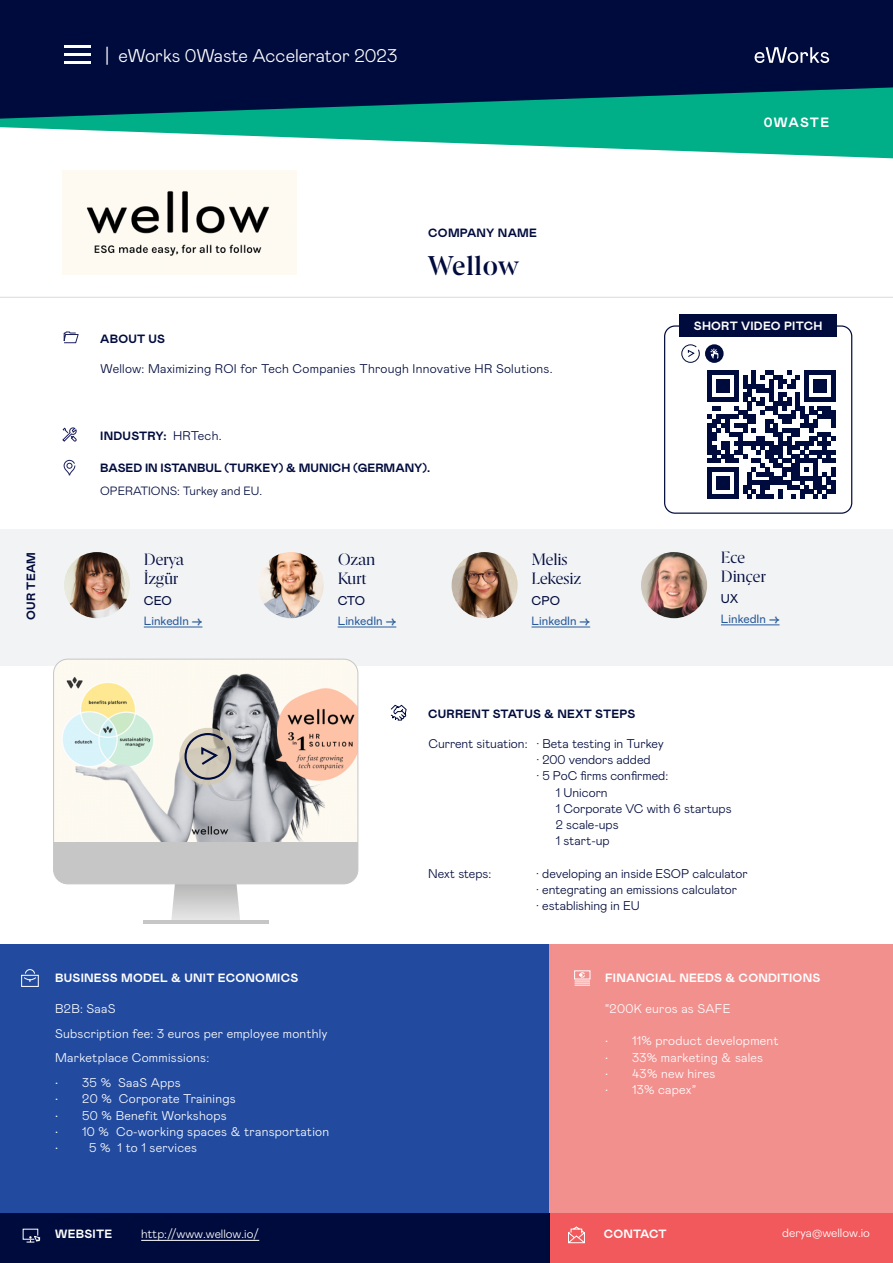
<style>
.page{position:relative;width:893px;height:1263px;background:#fff}
.page>*{position:absolute;margin:0;border:0;box-sizing:border-box;transform-origin:0 0}
.t1{font:700 27px "Esade";letter-spacing:.02em;color:#000b3d}
.t2{font:300 18.3px "Mabry Pro";color:#fff}
.t3{font:16.35px/19.6px "Esade";letter-spacing:-.02em;color:#000b3d}
.t4{font:700 13.5px "Mabry Pro";letter-spacing:.09em;color:#fff}
.t5{font:12.75px "Mabry Pro";letter-spacing:-.02em;color:#000b3d}
.t6{font:300 12.6px/24.8px "Mabry Pro";letter-spacing:.02em;color:#fff}
.t7{font:300 12.6px/16.2px "Mabry Pro";color:#000b3d}
.t8{font:300 12.6px "Mabry Pro";letter-spacing:.02em;color:#000b3d}
.t9{font:700 12px "Mabry Pro";letter-spacing:.005em;color:#000b3d}
.t10{font:700 12px "Mabry Pro";letter-spacing:.02em;color:#fff}
.t11{font:300 12px "Mabry Pro";color:#fff}
.t12{font:12px "Mabry Pro";color:#275b9b}
.t13{font:300 12px "Mabry Pro";color:#000b3d}
.t14{font:700 12px "Mabry Pro";color:#fff}
.s1{font-weight:300;font-size:12.6px}
.s2{font-weight:500}
</style>
<div class="page">
<svg style="left:0;top:119px;width:893px;height:40px;fill:#00ae88"></svg>
<svg style="left:0;top:0;width:893px;height:119px;fill:#000b3d"></svg>
<hr style="left:64px;top:45px;width:26px;height:3px;background:#fff">
<hr style="left:64px;top:53px;width:26px;height:3px;background:#fff">
<hr style="left:64px;top:61px;width:26px;height:2px;background:#fff">
<svg style="left:755px;top:47px;width:74px;height:16px"></svg>
<svg style="left:64px;top:331px;width:15px;height:13px"></svg>
<div style="left:0;top:530px;width:893px;height:136px;background:#f2f3f5"></div>
<hr style="left:0;top:297px;width:893px;height:1px;background:#dadada">
<svg style="left:63px;top:460px;width:13px;height:15px"></svg>
<svg style="left:391px;top:704px;width:16px;height:17px"></svg>
<svg style="left:62px;top:427px;width:15px;height:15px"></svg>
<div style="left:0;top:944px;width:550px;height:270px;background:#224ba0"></div>
<div style="left:550px;top:944px;width:343px;height:270px;background:#f2908e"></div>
<div style="left:550px;top:1214px;width:343px;height:49px;background:#f1595c"></div>
<svg style="left:568px;top:1226px;width:17px;height:18px"></svg>
<div style="left:0;top:1214px;width:550px;height:49px;background:#000b3d"></div>
<svg style="left:23px;top:1228px;width:17px;height:15px"></svg>
<hr style="left:141px;top:1240px;width:118px;height:1px;background:#fff">
<svg style="left:574px;top:970px;width:17px;height:16px"></svg>
<svg style="left:21px;top:969px;width:18px;height:18px"></svg>
<svg style="left:171px;top:884px;width:69px;height:36px"></svg>
<img style="left:54px;top:659px;width:304px;height:183px">
<div style="left:54px;top:842px;width:304px;height:42px;background:#c6c6c6"></div>
<div style="left:53px;top:659px;width:305px;height:225px;border:1px solid #c6c6c6;border-radius:14px"></div>
<hr style="left:143px;top:920px;width:125px;height:4px;background:#c6c6c6">
<img style="left:63px;top:171px;width:233px;height:103px">
<img style="left:64px;top:552px;width:66px;height:66px;border-radius:33px">
<hr style="left:144px;top:627px;width:58px;height:1px;background:#275b9b">
<img style="left:258px;top:552px;width:66px;height:66px;border-radius:33px">
<hr style="left:338px;top:627px;width:58px;height:1px;background:#275b9b">
<img style="left:452px;top:552px;width:66px;height:66px;border-radius:33px">
<hr style="left:531px;top:627px;width:59px;height:1px;background:#275b9b">
<img style="left:641px;top:552px;width:66px;height:66px;border-radius:33px">
<hr style="left:721px;top:624px;width:58px;height:1px;background:#275b9b">
<div style="left:664px;top:325px;width:188px;height:189px;border:1px solid #000b3d;border-radius:10px"></div>
<div style="left:679px;top:314px;width:158px;height:22px;background:#000b3d"></div>
<svg style="left:681px;top:344px;width:19px;height:19px"></svg>
<svg style="left:708px;top:371px;width:127px;height:127px"></svg>
<svg style="left:179px;top:728px;width:57px;height:57px"></svg>
<svg style="left:183px;top:732px;width:49px;height:49px"></svg>
<svg style="left:705px;top:344px;width:19px;height:19px"></svg>
<svg style="left:710px;top:348px;width:8px;height:11px"></svg>
<h2 class="t2" style="left:105px;top:43px;width:294px">| eWorks 0Waste Accelerator 2023</h2>
<p class="t4" style="left:764px;top:112px;width:67px">0WASTE</p>
<p class="t9" style="left:22px;top:620px;width:70px;rotate:-90deg">OUR TEAM</p>
<p class="t9" style="left:428px;top:224px;width:110px">COMPANY NAME</p>
<p class="t9" style="left:100px;top:330px;width:66px">ABOUT US</p>
<h1 class="t1" style="left:428px;top:247px;width:92px">Wellow</h1>
<p class="t8" style="left:100px;top:360px;width:453px">Wellow: Maximizing ROI for Tech Companies Through Innovative HR Solutions.</p>
<p class="t9" style="left:100px;top:427px;width:123px">INDUSTRY: <span class="s1">HRTech.</span></p>
<p class="t9" style="left:100px;top:460px;width:331px">BASED IN ISTANBUL (TURKEY) &amp; MUNICH (GERMANY).</p>
<p class="t13" style="left:100px;top:483px;width:164px">OPERATIONS: Turkey and EU.</p>
<p class="t3" style="left:144px;top:548px;width:42px">Derya<br>İzgür</p>
<p class="t5" style="left:144px;top:591px;width:29px">CEO</p>
<p class="t12" style="left:144px;top:612px;width:60px">LinkedIn <span class="s2">→</span></p>
<p class="t3" style="left:338px;top:548px;width:39px">Ozan<br>Kurt</p>
<p class="t5" style="left:338px;top:591px;width:29px">CTO</p>
<p class="t12" style="left:338px;top:612px;width:60px">LinkedIn <span class="s2">→</span></p>
<p class="t3" style="left:531px;top:548px;width:51px">Melis<br>Lekesiz</p>
<p class="t5" style="left:531px;top:591px;width:30px">CPO</p>
<p class="t12" style="left:531px;top:612px;width:60px">LinkedIn <span class="s2">→</span></p>
<p class="t10" style="left:694px;top:317px;width:130px">SHORT VIDEO PITCH</p>
<p class="t3" style="left:721px;top:546px;width:47px">Ece<br>Dinçer</p>
<p class="t5" style="left:721px;top:589px;width:19px">UX</p>
<p class="t12" style="left:721px;top:610px;width:60px">LinkedIn <span class="s2">→</span></p>
<p class="t9" style="left:428px;top:705px;width:209px">CURRENT STATUS &amp; NEXT STEPS</p>
<p class="t10" style="left:55px;top:969px;width:245px">BUSINESS MODEL &amp; UNIT ECONOMICS</p>
<p class="t6" style="left:55px;top:995px;width:274px">B2B: SaaS<br>Subscription fee: 3 euros per employee monthly<br>Marketplace Commissions:</p>
<p class="t6" style="left:55px;top:1069px;width:127px">• 35 % SaaS Apps</p>
<p class="t6" style="left:55px;top:1086px;width:182px">• 20 % Corporate Trainings</p>
<p class="t6" style="left:55px;top:1102px;width:173px">• 50 % Benefit Workshops</p>
<p class="t6" style="left:55px;top:1122px;width:275px;line-height:16.2px">• 10 % Co-working spaces &amp; transportation •</p>
<p class="t6" style="left:89px;top:1134px;width:110px">5 % 1 to 1 services</p>
<p class="t7" style="left:428px;top:735px;width:237px">Current situation: · Beta testing in Turkey</p>
<p class="t7" style="left:536px;top:751px;width:116px">· 200 vendors added</p>
<p class="t7" style="left:536px;top:767px;width:133px">· 5 PoC firms confirmed:</p>
<p class="t7" style="left:556px;top:783px;width:53px">1 Unicorn</p>
<p class="t7" style="left:556px;top:800px;width:177px">1 Corporate VC with 6 startups</p>
<p class="t7" style="left:556px;top:816px;width:64px">2 scale-ups</p>
<p class="t7" style="left:556px;top:832px;width:55px">1 start-up</p>
<p class="t7" style="left:428px;top:864px;width:64px">Next steps:</p>
<p class="t7" style="left:536px;top:864px;width:213px">· developing an inside ESOP calculator · entegrating an emissions calculator<br>· establishing in EU</p>
<p class="t10" style="left:605px;top:969px;width:217px">FINANCIAL NEEDS &amp; CONDITIONS</p>
<p class="t6" style="left:605px;top:995px;width:127px">“200K euros as SAFE</p>
<p class="t6" style="left:605px;top:1028px;width:175px">• 11% product development</p>
<p class="t6" style="left:605px;top:1044px;width:160px">• 33% marketing &amp; sales</p>
<p class="t6" style="left:605px;top:1060px;width:112px">• 43% new hires</p>
<p class="t6" style="left:605px;top:1076px;width:93px">• 13% capex”</p>
<p class="t10" style="left:55px;top:1225px;width:58px">WEBSITE</p>
<p class="t11" style="left:141px;top:1226px;width:120px">http://www.wellow.io/</p>
<p class="t14" style="left:604px;top:1225px;width:65px">CONTACT</p>
<p class="t11" style="left:782px;top:1225px;width:89px">derya@wellow.io</p>
</div>
